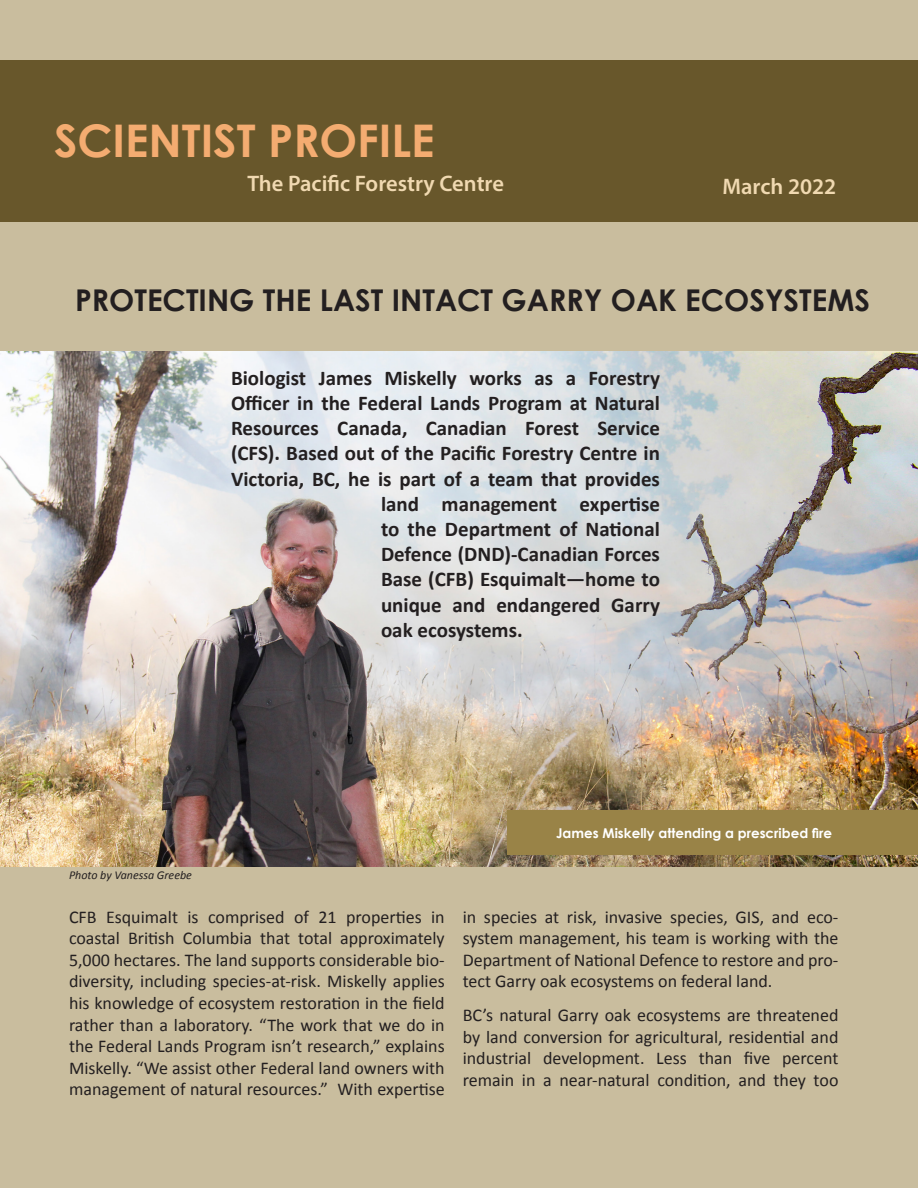
<style>
.page{position:relative;width:918px;height:1188px;background:#c9bd9e}
.page>*{position:absolute;margin:0;border:0;box-sizing:border-box;transform-origin:0 0}
.t1{font:700 45px "Century Gothic";color:#f4ac71}
.t2{font:700 30px "Century Gothic";color:#231f20}
.t3{font:600 22.5px "Myriad Pro";color:#f0d9b1}
.t4{font:700 21px/25.2px "Calibri";color:#231f20;text-align:justify}
.t5{font:18px/21.6px "Calibri";color:#231f20;text-align:justify}
.t6{font:700 13.5px "Century Gothic";color:#fff}
.t7{font:italic 12px "Calibri";color:#231f20}
</style>
<div class="page">
<div style="left:0;top:60px;width:918px;height:162px;background:#68572b"></div>
<img style="left:0;top:351px;width:918px;height:516px">
<div style="left:507px;top:810px;width:411px;height:45px;background:#998347"></div>
<p class="t1" style="left:54px;top:112px;width:382px">SCIENTIST PROFILE</p>
<p class="t3" style="left:247px;top:169px;width:258px">The Pacific Forestry Centre</p>
<p class="t3" style="left:722px;top:172px;width:115px">March 2022</p>
<p class="t2" style="left:75px;top:281px;width:797px">PROTECTING THE LAST INTACT GARRY OAK ECOSYSTEMS</p>
<p class="t4" style="left:231px;top:364px;width:431px">Biologist James Miskelly works as a Forestry Officer in the Federal Lands Program at Natural Resources Canada, Canadian Forest Service (CFS). Based out of the Pacific Forestry Centre in Victoria, BC, he is part of a team that provides</p>
<p class="t4" style="left:381px;top:490px;width:281px">land management expertise to the Department of National Defence (DND)-Canadian Forces Base (CFB) Esquimalt—home to unique and endangered Garry oak ecosystems.</p>
<p class="t7" style="left:69px;top:868px;width:125px">Photo by Vanessa Greebe</p>
<p class="t6" style="left:556px;top:824px;width:277px">James Miskelly attending a prescribed fire</p>
<p class="t5" style="left:69px;top:905px;width:377px">CFB Esquimalt is comprised of 21 properties in coastal British Columbia that total approximately 5,000 hectares. The land supports considerable bio&shy;diversity, including species-at-risk. Miskelly applies his knowledge of ecosystem restoration in the field rather than a laboratory. “The work that we do in the Federal Lands Program isn’t research,” explains Miskelly. “We assist other Federal land owners with management of natural resources.” With expertise</p>
<p class="t5" style="left:463px;top:905px;width:377px">in species at risk, invasive species, GIS, and eco&shy;system management, his team is working with the Department of National Defence to restore and pro&shy;tect Garry oak ecosystems on federal land.</p>
<p class="t5" style="left:463px;top:1003px;width:377px">BC’s natural Garry oak ecosystems are threatened by land conversion for agricultural, residential and industrial development. Less than five percent remain in a near-natural condition, and they too</p>
</div>
